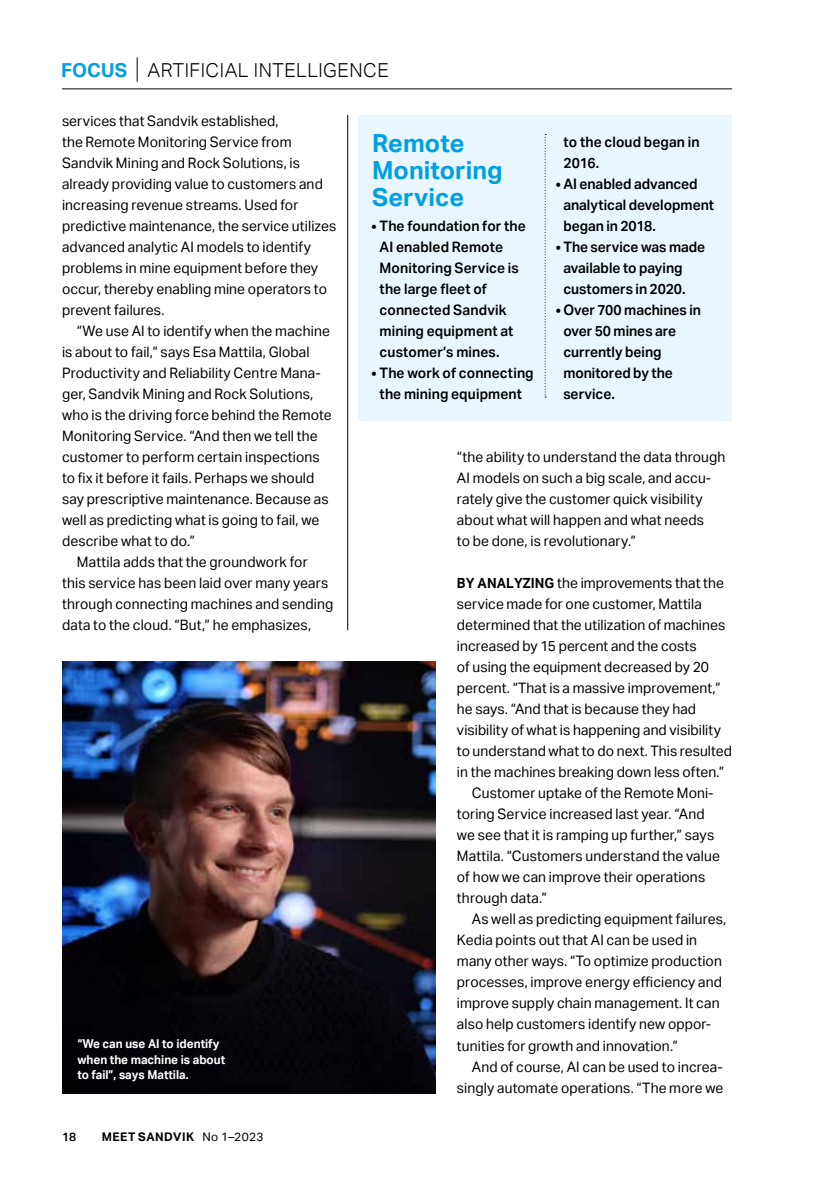
<style>
.page{position:relative;width:819px;height:1186px;background:#fff}
.page>*{position:absolute;margin:0;border:0;box-sizing:border-box;transform-origin:0 0}
.t1{font:700 24.85px/26.9px "Aktiv Grotesk";color:#009fe3}
.t2{font:300 19.25px "Aktiv Grotesk";letter-spacing:.025em;color:#000}
.t3{font:14.35px/21px "Aktiv Grotesk";letter-spacing:.01em;color:#000;scale:.96 1}
.t4{font:600 14.35px/21px "Aktiv Grotesk";letter-spacing:.005em;color:#000;scale:.96 1}
.t5{font:700 12.25px/15.8px "Aktiv Grotesk";color:#fff;scale:.96 1}
.t6{font:700 11.9px "Aktiv Grotesk";letter-spacing:.04em;color:#000}
.t7{font:600 11.9px "Aktiv Grotesk";color:#000}
.s1{font-weight:700;color:#009fe3}
.s2{font-weight:400}
.s3{font-weight:700;font-size:14px}
</style>
<div class="page">
<hr style="left:62px;top:89px;width:670px;height:1px;background:#000">
<svg style="left:137px;top:57px;width:1px;height:25px"></svg>
<div style="left:358px;top:115px;width:374px;height:305px;background:#eaf6fe"></div>
<hr style="left:347px;top:115px;width:1px;height:515px;background:#000">
<img style="left:62px;top:661px;width:373px;height:432px">
<svg style="left:544px;top:134px;width:2px;height:263px"></svg>
<h2 class="t2" style="left:61px;top:59px;width:329px"><span class="s1">FOCUS</span> ARTIFICIAL INTELLIGENCE</h2>
<p class="t3" style="left:62px;top:111px;width:287px">services that Sandvik established,<br>the Remote Monitoring Service from Sandvik Mining and Rock Solutions, is already providing value to customers and increasing revenue streams. Used for predictive maintenance, the service utilizes advanced analytic AI models to identify problems in mine equipment before they occur, thereby enabling mine operators to prevent failures.</p>
<p class="t3" style="left:77px;top:321px;width:265px">“We use AI to identify when the machine</p>
<p class="t3" style="left:62px;top:342px;width:259px">is about to fail,” says Esa Mattila, Global</p>
<p class="t3" style="left:62px;top:363px;width:271px">Productivity and Reliability Centre Mana-</p>
<p class="t3" style="left:62px;top:384px;width:263px">ger, Sandvik Mining and Rock Solutions,</p>
<p class="t3" style="left:62px;top:405px;width:282px">who is the driving force behind the Remote</p>
<p class="t3" style="left:62px;top:426px;width:268px">Monitoring Service. “And then we tell the</p>
<p class="t3" style="left:62px;top:447px;width:270px">customer to perform certain inspections</p>
<p class="t3" style="left:62px;top:468px;width:264px">to fix it before it fails. Perhaps we should</p>
<p class="t3" style="left:62px;top:489px;width:279px">say prescriptive maintenance. Because as</p>
<p class="t3" style="left:62px;top:510px;width:269px">well as predicting what is going to fail, we</p>
<p class="t3" style="left:62px;top:531px;width:140px">describe what to do.”</p>
<p class="t3" style="left:77px;top:552px;width:242px">Mattila adds that the groundwork for</p>
<p class="t3" style="left:62px;top:573px;width:279px">this service has been laid over many years</p>
<p class="t3" style="left:62px;top:594px;width:284px">through connecting machines and sending</p>
<p class="t3" style="left:62px;top:615px;width:261px">data to the cloud. “But,” he emphasizes,</p>
<p class="t5" style="left:77px;top:1036px;width:155px">“We can use AI to identify when the machine is about to fail”, says Mattila.</p>
<p class="t7" style="left:62px;top:1130px;width:16px">18</p>
<p class="t6" style="left:102px;top:1130px;width:163px">MEET SANDVIK <span class="s2">No</span> <span class="s2">1–2023</span></p>
<h1 class="t1" style="left:372px;top:130px;width:132px">Remote<br>Monitoring<br>Service</h1>
<p class="t4" style="left:379px;top:216px;width:154px;text-indent:-8px">• The foundation for the<br>AI enabled Remote<br>Monitoring Service is the large fleet of connected Sandvik mining equipment at customer’s mines.</p>
<p class="t4" style="left:371px;top:363px;width:170px;text-align:center">• The work of connecting the mining equipment</p>
<p class="t4" style="left:563px;top:132px;width:143px">to the cloud began in<br>2016.</p>
<p class="t4" style="left:563px;top:174px;width:158px;text-indent:-8px">• AI enabled advanced analytical development began in 2018.</p>
<p class="t4" style="left:563px;top:237px;width:149px;text-indent:-8px">• The service was made available to paying customers in 2020.</p>
<p class="t4" style="left:563px;top:300px;width:145px;text-indent:-8px">• Over 700 machines in over 50 mines are currently being monitored by the service.</p>
<p class="t3" style="left:457px;top:447px;width:281px">“the ability to understand the data through AI models on such a big scale, and accu&shy;rately give the customer quick visibility about what will happen and what needs<br>to be done, is revolutionary.”</p>
<p class="t3" style="left:457px;top:573px;width:279px"><span class="s3">BY ANALYZING</span> the improvements that the</p>
<p class="t3" style="left:457px;top:594px;width:256px">service made for one customer, Mattila</p>
<p class="t3" style="left:457px;top:615px;width:281px">determined that the utilization of machines</p>
<p class="t3" style="left:457px;top:636px;width:251px">increased by 15 percent and the costs</p>
<p class="t3" style="left:457px;top:657px;width:264px">of using the equipment decreased by 20</p>
<p class="t3" style="left:457px;top:678px;width:276px">percent. “That is a massive improvement,”</p>
<p class="t3" style="left:457px;top:699px;width:251px">he says. “And that is because they had</p>
<p class="t3" style="left:457px;top:720px;width:276px">visibility of what is happening and visibility</p>
<p class="t3" style="left:457px;top:741px;width:288px">to understand what to do next. This resulted</p>
<p class="t3" style="left:457px;top:762px;width:280px">in the machines breaking down less often.”</p>
<p class="t3" style="left:472px;top:783px;width:253px">Customer uptake of the Remote Moni-</p>
<p class="t3" style="left:457px;top:804px;width:259px">toring Service increased last year. “And</p>
<p class="t3" style="left:457px;top:825px;width:269px">we see that it is ramping up further,” says</p>
<p class="t3" style="left:457px;top:846px;width:275px">Mattila. “Customers understand the value</p>
<p class="t3" style="left:457px;top:867px;width:260px">of how we can improve their operations</p>
<p class="t3" style="left:457px;top:888px;width:95px">through data.”</p>
<p class="t3" style="left:472px;top:909px;width:266px">As well as predicting equipment failures,</p>
<p class="t3" style="left:457px;top:930px;width:252px">Kedia points out that AI can be used in</p>
<p class="t3" style="left:457px;top:951px;width:277px">many other ways. “To optimize production</p>
<p class="t3" style="left:457px;top:972px;width:277px">processes, improve energy efficiency and</p>
<p class="t3" style="left:457px;top:993px;width:275px">improve supply chain management. It can</p>
<p class="t3" style="left:457px;top:1014px;width:266px">also help customers identify new oppor-</p>
<p class="t3" style="left:457px;top:1035px;width:232px">tunities for growth and innovation.”</p>
<p class="t3" style="left:472px;top:1056px;width:263px">And of course, AI can be used to increa-</p>
<p class="t3" style="left:457px;top:1077px;width:279px">singly automate operations. “The more we</p>
</div>
